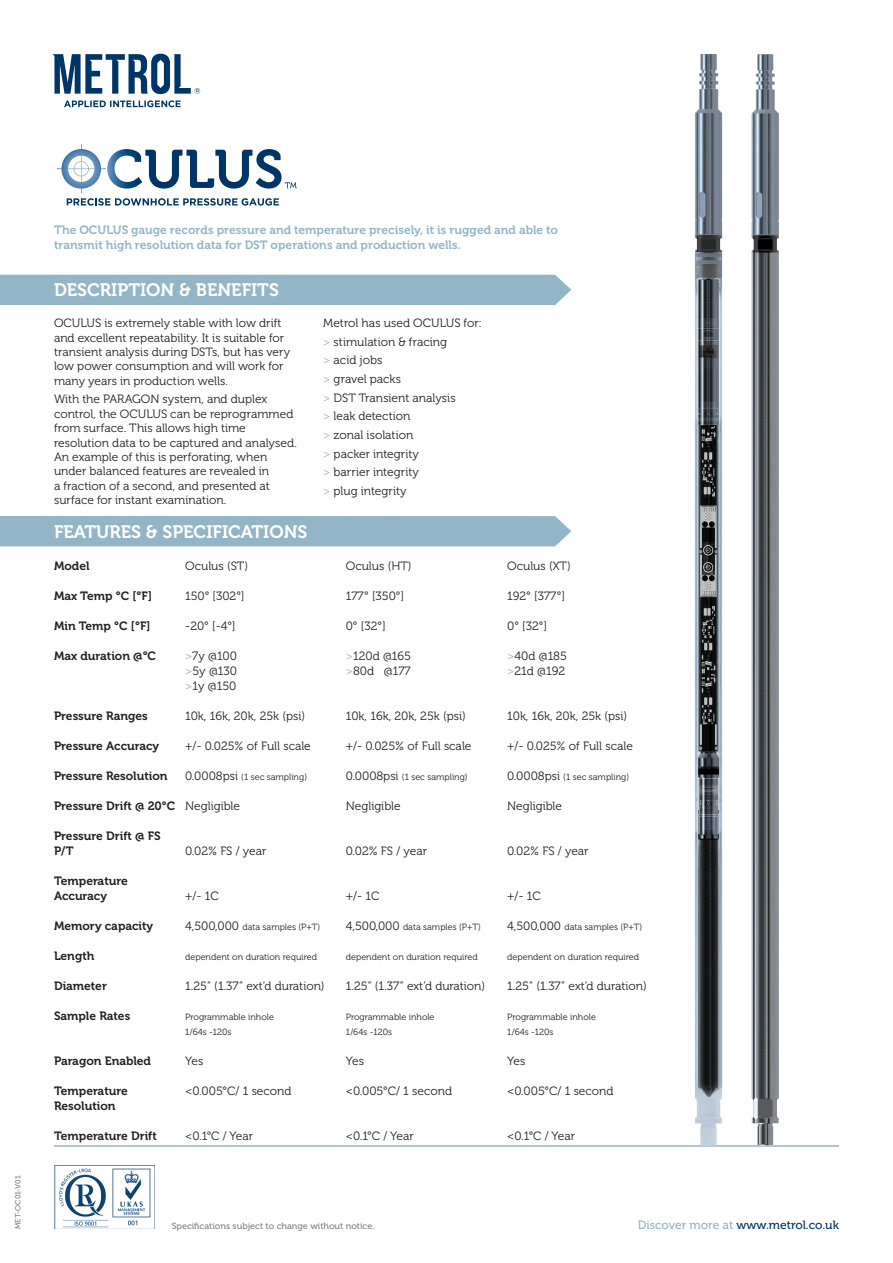
<style>
.page{position:relative;width:893px;height:1263px;background:#fff}
.page>*{position:absolute;margin:0;border:0;box-sizing:border-box;transform-origin:0 0}
.t1{font:18px "Museo 700";color:#fff}
.t2{font:12px/14.4px "Museo 300";color:#231f20}
.t3{font:12px/15px "Museo 700";color:#231f20}
.t4{font:12px/14.4px "Museo 700";color:#92b6c7}
.t5{font:12px "Museo 500";color:#003667}
.t6{font:9px "Museo 300";color:#231f20}
.t7{font:9px "Museo 500";color:#808285}
.t8{font:7.5px "Museo 500";color:#808285}
.s1{color:#92b6c7}
.s2{font-size:12px}
</style>
<div class="page">
<div style="left:0;top:275px;width:571px;height:30px;background:#92b6c7"></div>
<div style="left:0;top:516px;width:571px;height:30px;background:#92b6c7"></div>
<svg style="left:64px;top:100px;width:117px;height:7px"></svg>
<svg style="left:53px;top:54px;width:147px;height:40px"></svg>
<hr style="left:54px;top:1145px;width:785px;height:2px;background:#92b6c7">
<img style="left:54px;top:1165px;width:101px;height:64px">
<svg style="left:57px;top:144px;width:240px;height:62px"></svg>
<img style="left:695px;top:54px;width:28px;height:1091px">
<img style="left:751px;top:54px;width:28px;height:1091px">
<p class="t8" style="left:14px;top:1229px;width:55px;rotate:-90deg">MET-OC01-V01</p>
<p class="t4" style="left:54px;top:223px;width:505px">The OCULUS gauge records pressure and temperature precisely, it is rugged and able to transmit high resolution data for DST operations and production wells.</p>
<p class="t1" style="left:54px;top:280px;width:226px">DESCRIPTION &amp; BENEFITS</p>
<p class="t2" style="left:54px;top:316px;width:238px">OCULUS is extremely stable with low drift and excellent repeatability. It is suitable for transient analysis during DSTs, but has very low power consumption and will work for many years in production wells.</p>
<p class="t2" style="left:54px;top:392px;width:244px">With the PARAGON system, and duplex control, the OCULUS can be reprogrammed from surface. This allows high time resolution data to be captured and analysed.<br>An example of this is perforating, when under balanced features are revealed in<br>a fraction of a second, and presented at surface for instant examination.</p>
<p class="t1" style="left:54px;top:521px;width:255px">FEATURES &amp; SPECIFICATIONS</p>
<p class="t2" style="left:323px;top:316px;width:160px">Metrol has used OCULUS for:</p>
<p class="t2" style="left:323px;top:335px;width:125px"><span class="s1">&gt;</span> stimulation &amp; fracing</p>
<p class="t2" style="left:323px;top:353px;width:61px"><span class="s1">&gt;</span> acid jobs</p>
<p class="t2" style="left:323px;top:372px;width:79px"><span class="s1">&gt;</span> gravel packs</p>
<p class="t2" style="left:323px;top:391px;width:134px"><span class="s1">&gt;</span> DST Transient analysis</p>
<p class="t2" style="left:323px;top:409px;width:89px"><span class="s1">&gt;</span> leak detection</p>
<p class="t2" style="left:323px;top:428px;width:92px"><span class="s1">&gt;</span> zonal isolation</p>
<p class="t2" style="left:323px;top:447px;width:97px"><span class="s1">&gt;</span> packer integrity</p>
<p class="t2" style="left:323px;top:465px;width:97px"><span class="s1">&gt;</span> barrier integrity</p>
<p class="t2" style="left:323px;top:484px;width:85px"><span class="s1">&gt;</span> plug integrity</p>
<p class="t3" style="left:54px;top:559px;width:37px">Model</p>
<p class="t3" style="left:54px;top:589px;width:100px">Max Temp °C [°F]</p>
<p class="t3" style="left:54px;top:619px;width:98px">Min Temp °C [°F]</p>
<p class="t3" style="left:54px;top:649px;width:104px">Max duration @°C</p>
<p class="t3" style="left:54px;top:709px;width:95px">Pressure Ranges</p>
<p class="t3" style="left:54px;top:739px;width:107px">Pressure Accuracy</p>
<p class="t3" style="left:54px;top:769px;width:115px">Pressure Resolution</p>
<p class="t3" style="left:54px;top:799px;width:123px">Pressure Drift @ 20°C</p>
<p class="t3" style="left:54px;top:829px;width:108px">Pressure Drift @ FS<br>P/T</p>
<p class="t3" style="left:54px;top:874px;width:75px">Temperature<br>Accuracy</p>
<p class="t3" style="left:54px;top:919px;width:101px">Memory capacity</p>
<p class="t3" style="left:54px;top:949px;width:42px">Length</p>
<p class="t3" style="left:54px;top:979px;width:54px">Diameter</p>
<p class="t3" style="left:54px;top:1009px;width:78px">Sample Rates</p>
<p class="t3" style="left:54px;top:1054px;width:99px">Paragon Enabled</p>
<p class="t3" style="left:54px;top:1084px;width:75px">Temperature<br>Resolution</p>
<p class="t3" style="left:54px;top:1129px;width:104px">Temperature Drift</p>
<p class="t2" style="left:185px;top:559px;width:64px">Oculus (ST)</p>
<p class="t2" style="left:185px;top:589px;width:61px">150° [302°]</p>
<p class="t2" style="left:185px;top:619px;width:52px">-20° [-4°]</p>
<p class="t2" style="left:185px;top:649px;width:53px;line-height:15px;text-align:justify"><span class="s1">&gt;</span>7y @100 <span class="s1">&gt;</span>5y @130 <span class="s1">&gt;</span>1y @150</p>
<p class="t2" style="left:185px;top:709px;width:122px">10k, 16k, 20k, 25k (psi)</p>
<p class="t2" style="left:185px;top:739px;width:127px">+/- 0.025% of Full scale</p>
<p class="t6" style="left:185px;top:772px;width:123px"><span class="s2">0.0008psi</span> (1 sec sampling)</p>
<p class="t2" style="left:185px;top:799px;width:56px">Negligible</p>
<p class="t2" style="left:185px;top:844px;width:83px">0.02% FS / year</p>
<p class="t2" style="left:185px;top:889px;width:35px">+/- 1C</p>
<p class="t6" style="left:185px;top:922px;width:137px"><span class="s2">4,500,000</span> data samples (P+T)</p>
<p class="t6" style="left:185px;top:952px;width:133px">dependent on duration required</p>
<p class="t2" style="left:185px;top:979px;width:141px">1.25” (1.37” ext’d duration)</p>
<p class="t6" style="left:185px;top:1012px;width:90px">Programmable inhole</p>
<p class="t6" style="left:185px;top:1027px;width:48px">1/64s -120s</p>
<p class="t2" style="left:185px;top:1054px;width:20px">Yes</p>
<p class="t2" style="left:185px;top:1084px;width:108px">&lt;0.005°C/ 1 second</p>
<p class="t2" style="left:185px;top:1129px;width:69px">&lt;0.1°C / Year</p>
<p class="t2" style="left:346px;top:559px;width:67px">Oculus (HT)</p>
<p class="t2" style="left:346px;top:589px;width:60px">177° [350°]</p>
<p class="t2" style="left:346px;top:619px;width:41px">0° [32°]</p>
<p class="t2" style="left:346px;top:649px;width:67px"><span class="s1">&gt;</span>120d @165</p>
<p class="t2" style="left:346px;top:664px;width:66px"><span class="s1">&gt;</span>80d @177</p>
<p class="t2" style="left:346px;top:709px;width:122px">10k, 16k, 20k, 25k (psi)</p>
<p class="t2" style="left:346px;top:739px;width:127px">+/- 0.025% of Full scale</p>
<p class="t6" style="left:346px;top:772px;width:123px"><span class="s2">0.0008psi</span> (1 sec sampling)</p>
<p class="t2" style="left:346px;top:799px;width:56px">Negligible</p>
<p class="t2" style="left:346px;top:844px;width:83px">0.02% FS / year</p>
<p class="t2" style="left:346px;top:889px;width:35px">+/- 1C</p>
<p class="t6" style="left:346px;top:922px;width:137px"><span class="s2">4,500,000</span> data samples (P+T)</p>
<p class="t6" style="left:346px;top:952px;width:133px">dependent on duration required</p>
<p class="t2" style="left:346px;top:979px;width:141px">1.25” (1.37” ext’d duration)</p>
<p class="t6" style="left:346px;top:1012px;width:90px">Programmable inhole</p>
<p class="t6" style="left:346px;top:1027px;width:48px">1/64s -120s</p>
<p class="t2" style="left:346px;top:1054px;width:20px">Yes</p>
<p class="t2" style="left:346px;top:1084px;width:108px">&lt;0.005°C/ 1 second</p>
<p class="t2" style="left:346px;top:1129px;width:69px">&lt;0.1°C / Year</p>
<p class="t2" style="left:507px;top:559px;width:65px">Oculus (XT)</p>
<p class="t2" style="left:507px;top:589px;width:59px">192° [377°]</p>
<p class="t2" style="left:507px;top:619px;width:41px">0° [32°]</p>
<p class="t2" style="left:507px;top:649px;width:61px"><span class="s1">&gt;</span>40d @185</p>
<p class="t2" style="left:507px;top:664px;width:59px"><span class="s1">&gt;</span>21d @192</p>
<p class="t2" style="left:507px;top:709px;width:122px">10k, 16k, 20k, 25k (psi)</p>
<p class="t2" style="left:507px;top:739px;width:127px">+/- 0.025% of Full scale</p>
<p class="t6" style="left:507px;top:772px;width:123px"><span class="s2">0.0008psi</span> (1 sec sampling)</p>
<p class="t2" style="left:507px;top:799px;width:56px">Negligible</p>
<p class="t2" style="left:507px;top:844px;width:83px">0.02% FS / year</p>
<p class="t2" style="left:507px;top:889px;width:35px">+/- 1C</p>
<p class="t6" style="left:507px;top:922px;width:137px"><span class="s2">4,500,000</span> data samples (P+T)</p>
<p class="t6" style="left:507px;top:952px;width:133px">dependent on duration required</p>
<p class="t2" style="left:507px;top:979px;width:141px">1.25” (1.37” ext’d duration)</p>
<p class="t6" style="left:507px;top:1012px;width:90px">Programmable inhole</p>
<p class="t6" style="left:507px;top:1027px;width:48px">1/64s -120s</p>
<p class="t2" style="left:507px;top:1054px;width:20px">Yes</p>
<p class="t2" style="left:507px;top:1084px;width:108px">&lt;0.005°C/ 1 second</p>
<p class="t2" style="left:507px;top:1129px;width:69px">&lt;0.1°C / Year</p>
<p class="t7" style="left:172px;top:1221px;width:204px">Specifications subject to change without notice.</p>
<p class="t5" style="left:638px;top:1218px;width:203px"><span class="s1">Discover more at</span> www.metrol.co.uk</p>
</div>
